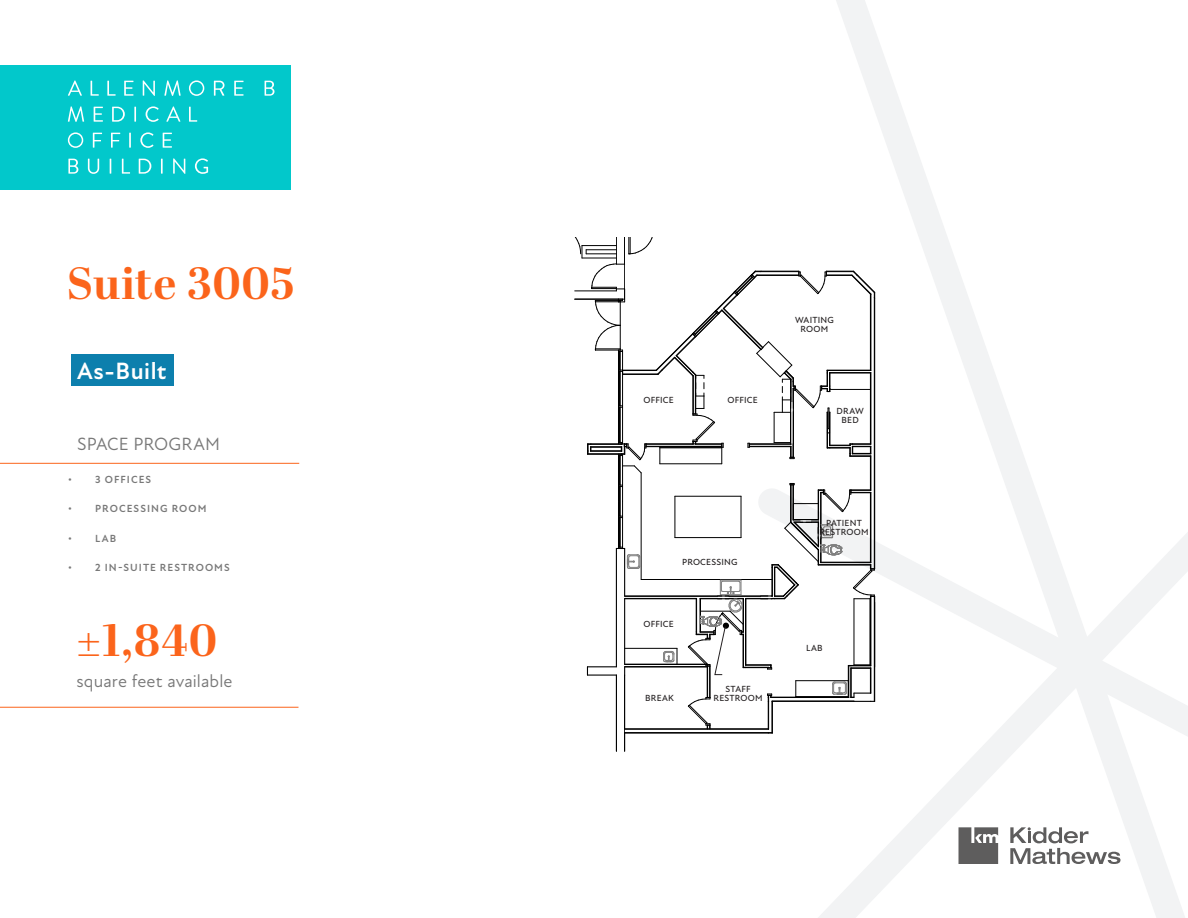
<style>
.page{position:relative;width:1188px;height:918px;background:#fff}
.page>*{position:absolute;margin:0;border:0;box-sizing:border-box;transform-origin:0 0}
.Header_-_Level_1_-_Orange_TMC-X{font:700 45px "Abril Display";letter-spacing:.025em;color:#fb641b}
.Map_Labels_-_White_TMC-X{font:700 24px "New Atten";letter-spacing:.02em;color:#fff}
.Factoid_Details_TMC-X{font:18px "New Atten";letter-spacing:.005em;color:#787878}
.t1{font:700 10.5px "New Atten";letter-spacing:.1em;color:#787878}
.Disclaimer_TMC-X{font:500 9px/9px "New Atten";letter-spacing:.025em;color:#231f20;text-align:center}
</style>
<div class="page">
<svg style="left:818px;top:0;width:370px;height:918px"></svg>
<hr style="left:0;top:707px;width:298px;height:1px;background:#fb641b">
<div style="left:71px;top:354px;width:102px;height:31px;background:#0d7fad"></div>
<hr style="left:0;top:463px;width:299px;height:1px;background:#fb641b">
<svg style="left:574px;top:238px;width:302px;height:513px"></svg>
<svg style="left:1010px;top:827px;width:110px;height:37px"></svg>
<svg style="left:959px;top:827px;width:39px;height:37px"></svg>
<div style="left:0;top:65px;width:291px;height:125px;background:#02c8cb"></div>
<svg style="left:68px;top:80px;width:14px;height:16px"></svg>
<svg style="left:91px;top:81px;width:8px;height:15px"></svg>
<svg style="left:107px;top:81px;width:9px;height:15px"></svg>
<svg style="left:124px;top:81px;width:9px;height:15px"></svg>
<svg style="left:143px;top:80px;width:12px;height:16px"></svg>
<svg style="left:164px;top:80px;width:17px;height:16px"></svg>
<svg style="left:189px;top:80px;width:15px;height:16px"></svg>
<svg style="left:214px;top:81px;width:11px;height:15px"></svg>
<svg style="left:234px;top:81px;width:10px;height:15px"></svg>
<svg style="left:265px;top:81px;width:10px;height:15px"></svg>
<svg style="left:68px;top:106px;width:16px;height:16px"></svg>
<svg style="left:94px;top:107px;width:9px;height:15px"></svg>
<svg style="left:112px;top:107px;width:13px;height:15px"></svg>
<svg style="left:134px;top:107px;width:2px;height:15px"></svg>
<svg style="left:146px;top:106px;width:13px;height:16px"></svg>
<svg style="left:166px;top:106px;width:14px;height:16px"></svg>
<svg style="left:189px;top:107px;width:8px;height:15px"></svg>
<svg style="left:68px;top:132px;width:15px;height:16px"></svg>
<svg style="left:93px;top:133px;width:9px;height:15px"></svg>
<svg style="left:111px;top:133px;width:9px;height:15px"></svg>
<svg style="left:129px;top:133px;width:2px;height:15px"></svg>
<svg style="left:140px;top:132px;width:14px;height:16px"></svg>
<svg style="left:163px;top:133px;width:9px;height:15px"></svg>
<svg style="left:68px;top:159px;width:10px;height:15px"></svg>
<svg style="left:88px;top:159px;width:11px;height:15px"></svg>
<svg style="left:110px;top:159px;width:1px;height:15px"></svg>
<svg style="left:122px;top:159px;width:8px;height:15px"></svg>
<svg style="left:139px;top:159px;width:12px;height:15px"></svg>
<svg style="left:161px;top:159px;width:2px;height:15px"></svg>
<svg style="left:173px;top:158px;width:12px;height:16px"></svg>
<svg style="left:195px;top:158px;width:13px;height:16px"></svg>
<p class="Header_-_Level_1_-_Orange_TMC-X" style="left:67px;top:253px;width:229px">Suite 3005</p>
<p class="Map_Labels_-_White_TMC-X" style="left:77px;top:357px;width:91px">As-Built</p>
<p class="Factoid_Details_TMC-X" style="left:77px;top:433px;width:144px">SPACE PROGRAM</p>
<p class="t1" style="left:68px;top:473px;width:85px">• 3 OFFICES</p>
<p class="t1" style="left:68px;top:503px;width:140px">• PROCESSING ROOM</p>
<p class="t1" style="left:68px;top:532px;width:49px">• LAB</p>
<p class="t1" style="left:68px;top:562px;width:163px">• 2 IN-SUITE RESTROOMS</p>
<p class="Header_-_Level_1_-_Orange_TMC-X" style="left:76px;top:609px;width:142px">±1,840</p>
<p class="Factoid_Details_TMC-X" style="left:76px;top:670px;width:158px">square feet available</p>
<p class="Disclaimer_TMC-X" style="left:643px;top:396px;width:32px">OFFICE</p>
<p class="Disclaimer_TMC-X" style="left:728px;top:396px;width:32px">OFFICE</p>
<p class="Disclaimer_TMC-X" style="left:795px;top:316px;width:40px">WAITING<br>ROOM</p>
<p class="Disclaimer_TMC-X" style="left:837px;top:406px;width:29px">DRAW<br>BED</p>
<p class="Disclaimer_TMC-X" style="left:682px;top:558px;width:57px">PROCESSING</p>
<p class="Disclaimer_TMC-X" style="left:643px;top:619px;width:32px">OFFICE</p>
<p class="Disclaimer_TMC-X" style="left:645px;top:694px;width:30px">BREAK</p>
<p class="Disclaimer_TMC-X" style="left:714px;top:685px;width:51px">STAFF<br>RESTROOM</p>
<p class="Disclaimer_TMC-X" style="left:819px;top:519px;width:51px">PATIENT<br>RESTROOM</p>
<p class="Disclaimer_TMC-X" style="left:806px;top:643px;width:18px">LAB</p>
</div>
